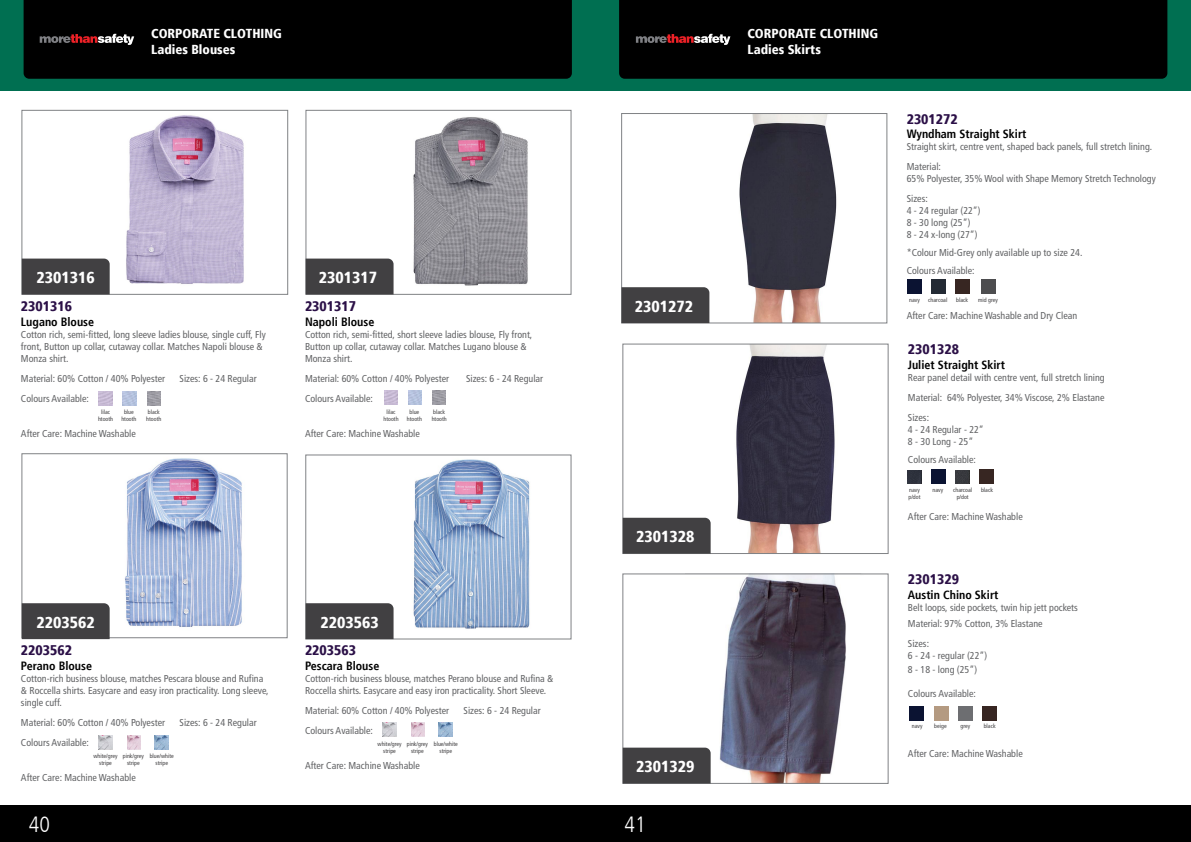
<style>
.page{position:relative;width:1191px;height:842px;background:#fff}
.page>*{position:absolute;margin:0;border:0;box-sizing:border-box;transform-origin:0 0}
.t1{font:300 condensed 22px "Frutiger LT";color:#fff}
.t2{font:900 condensed 16px "Frutiger";color:#fff}
.t3{font:900 condensed 14px "Frutiger";color:#2b1047}
.t4{font:900 condensed 13px/15.6px "Frutiger";color:#fff}
.t5{font:700 condensed 12px "Frutiger";color:#000}
.t6{font:condensed 10px/12px "Frutiger LT";color:#636466}
.t7{font:condensed 6px/7px "Frutiger LT";color:#414042;text-align:center}
</style>
<div class="page">
<div style="left:0;top:0;width:1191px;height:91px;background:#006f51"></div>
<div style="left:24px;top:0;width:548px;height:79px;background:#000"></div>
<div style="left:619px;top:0;width:548px;height:79px;background:#000"></div>
<div style="left:0;top:805px;width:1191px;height:37px;background:#000"></div>
<svg style="left:40px;top:34px;width:94px;height:11px"></svg>
<svg style="left:636px;top:34px;width:94px;height:11px"></svg>
<img style="left:413px;top:459px;width:117px;height:170px">
<img style="left:413px;top:117px;width:115px;height:169px">
<div style="left:306px;top:110px;width:265px;height:184px;border:1px solid #808285"></div>
<img style="left:126px;top:115px;width:118px;height:169px">
<div style="left:22px;top:110px;width:266px;height:184px;border:1px solid #808285"></div>
<div style="left:306px;top:259px;width:87px;height:35px;background:#414042"></div>
<img style="left:147px;top:391px;width:13px;height:14px">
<img style="left:123px;top:391px;width:13px;height:14px">
<img style="left:99px;top:391px;width:13px;height:14px">
<img style="left:432px;top:391px;width:14px;height:14px">
<img style="left:408px;top:391px;width:14px;height:14px">
<img style="left:384px;top:391px;width:13px;height:14px">
<img style="left:125px;top:458px;width:117px;height:169px">
<div style="left:22px;top:603px;width:88px;height:36px;background:#414042"></div>
<div style="left:306px;top:603px;width:87px;height:36px;background:#414042"></div>
<div style="left:22px;top:259px;width:88px;height:35px;background:#414042"></div>
<img style="left:155px;top:735px;width:14px;height:14px">
<img style="left:127px;top:735px;width:14px;height:14px">
<img style="left:98px;top:735px;width:14px;height:14px">
<img style="left:439px;top:723px;width:14px;height:14px">
<img style="left:411px;top:723px;width:14px;height:14px">
<img style="left:382px;top:723px;width:14px;height:14px">
<img style="left:685px;top:576px;width:161px;height:205px">
<div style="left:623px;top:748px;width:87px;height:35px;background:#414042"></div>
<img style="left:666px;top:346px;width:169px;height:206px">
<div style="left:623px;top:344px;width:265px;height:210px;border:1px solid #808285"></div>
<div style="left:623px;top:518px;width:87px;height:36px;background:#414042"></div>
<img style="left:709px;top:115px;width:128px;height:206px">
<div style="left:621px;top:113px;width:266px;height:210px;border:1px solid #808285"></div>
<div style="left:621px;top:287px;width:88px;height:36px;background:#414042"></div>
<div style="left:958px;top:706px;width:14px;height:14px;background:#6d6e71"></div>
<div style="left:934px;top:706px;width:14px;height:14px;background:#b49a81"></div>
<div style="left:910px;top:706px;width:14px;height:14px;background:#0b1332"></div>
<div style="left:982px;top:706px;width:14px;height:14px;background:#372622"></div>
<div style="left:955px;top:279px;width:14px;height:14px;background:#372622"></div>
<div style="left:931px;top:279px;width:14px;height:14px;background:#232a34"></div>
<div style="left:907px;top:279px;width:14px;height:14px;background:#0b1332"></div>
<div style="left:981px;top:279px;width:14px;height:14px;background:#4d4d4f"></div>
<img style="left:955px;top:470px;width:14px;height:14px">
<div style="left:931px;top:470px;width:14px;height:14px;background:#0b1332"></div>
<img style="left:907px;top:470px;width:14px;height:14px">
<div style="left:979px;top:470px;width:15px;height:14px;background:#372622"></div>
<h3 class="t4" style="left:151px;top:26px;width:132px">CORPORATE CLOTHING<br>Ladies Blouses</h3>
<h3 class="t4" style="left:747px;top:26px;width:132px">CORPORATE CLOTHING<br>Ladies Skirts</h3>
<h2 class="t2" style="left:37px;top:268px;width:60px">2301316</h2>
<h2 class="t2" style="left:319px;top:268px;width:60px">2301317</h2>
<h3 class="t3" style="left:21px;top:298px;width:52px">2301316</h3>
<p class="t5" style="left:21px;top:314px;width:75px">Lugano Blouse</p>
<p class="t6" style="left:21px;top:328px;width:246px">Cotton rich, semi-fitted, long sleeve ladies blouse, single cuff, Fly front, Button up collar, cutaway collar. Matches Napoli blouse &amp;<br>Monza shirt.</p>
<p class="t6" style="left:21px;top:372px;width:146px">Material: 60% Cotton / 40% Polyester</p>
<p class="t6" style="left:179px;top:372px;width:79px">Sizes: 6 - 24 Regular</p>
<p class="t6" style="left:21px;top:392px;width:69px">Colours Available:</p>
<p class="t6" style="left:21px;top:427px;width:116px">After Care: Machine Washable</p>
<h3 class="t3" style="left:305px;top:298px;width:52px">2301317</h3>
<p class="t5" style="left:305px;top:314px;width:71px">Napoli Blouse</p>
<p class="t6" style="left:305px;top:328px;width:229px">Cotton rich, semi-fitted, short sleeve ladies blouse, Fly front,<br>Button up collar, cutaway collar. Matches Lugano blouse &amp;<br>Monza shirt.</p>
<p class="t6" style="left:305px;top:372px;width:146px">Material: 60% Cotton / 40% Polyester</p>
<p class="t6" style="left:466px;top:372px;width:79px">Sizes: 6 - 24 Regular</p>
<p class="t6" style="left:305px;top:392px;width:69px">Colours Available:</p>
<p class="t6" style="left:305px;top:427px;width:116px">After Care: Machine Washable</p>
<p class="t7" style="left:98px;top:408px;width:17px">lilac htooth</p>
<p class="t7" style="left:407px;top:408px;width:17px">blue htooth</p>
<p class="t7" style="left:432px;top:408px;width:17px;text-align:left">black htooth</p>
<p class="t7" style="left:383px;top:408px;width:17px">lilac htooth</p>
<p class="t7" style="left:121px;top:408px;width:17px">blue htooth</p>
<p class="t7" style="left:146px;top:408px;width:17px;text-align:left">black htooth</p>
<h2 class="t2" style="left:37px;top:612px;width:60px">2203562</h2>
<h2 class="t2" style="left:320px;top:612px;width:60px">2203563</h2>
<h3 class="t3" style="left:21px;top:642px;width:52px">2203562</h3>
<p class="t5" style="left:21px;top:658px;width:73px">Perano Blouse</p>
<p class="t6" style="left:21px;top:672px;width:249px">Cotton-rich business blouse, matches Pescara blouse and Rufina &amp; Roccella shirts. Easycare and easy iron practicality. Long sleeve, single cuff.</p>
<p class="t6" style="left:21px;top:716px;width:146px">Material: 60% Cotton / 40% Polyester</p>
<p class="t6" style="left:179px;top:716px;width:79px">Sizes: 6 - 24 Regular</p>
<p class="t6" style="left:21px;top:736px;width:69px">Colours Available:</p>
<p class="t6" style="left:21px;top:771px;width:116px">After Care: Machine Washable</p>
<p class="t7" style="left:93px;top:753px;width:26px">white/grey stripe</p>
<p class="t7" style="left:123px;top:753px;width:23px">pink/grey stripe</p>
<p class="t7" style="left:150px;top:753px;width:26px">blue/white stripe</p>
<h3 class="t3" style="left:305px;top:642px;width:52px">2203563</h3>
<p class="t5" style="left:305px;top:658px;width:76px">Pescara Blouse</p>
<p class="t6" style="left:305px;top:672px;width:250px">Cotton-rich business blouse, matches Perano blouse and Rufina &amp;<br>Roccella shirts. Easycare and easy iron practicality. Short Sleeve.</p>
<p class="t6" style="left:305px;top:704px;width:146px">Material: 60% Cotton / 40% Polyester</p>
<p class="t6" style="left:463px;top:704px;width:79px">Sizes: 6 - 24 Regular</p>
<p class="t6" style="left:305px;top:724px;width:69px">Colours Available:</p>
<p class="t6" style="left:305px;top:759px;width:116px">After Care: Machine Washable</p>
<p class="t7" style="left:377px;top:740px;width:26px">white/grey stripe</p>
<p class="t7" style="left:407px;top:740px;width:23px">pink/grey stripe</p>
<p class="t7" style="left:434px;top:740px;width:26px">blue/white stripe</p>
<h2 class="t2" style="left:635px;top:297px;width:60px">2301272</h2>
<h2 class="t2" style="left:636px;top:527px;width:60px">2301328</h2>
<h2 class="t2" style="left:636px;top:757px;width:60px">2301329</h2>
<h1 class="t1" style="left:29px;top:811px;width:23px">40</h1>
<h1 class="t1" style="left:624px;top:811px;width:23px">41</h1>
<h3 class="t3" style="left:906px;top:111px;width:52px">2301272</h3>
<p class="t5" style="left:906px;top:127px;width:121px">Wyndham Straight Skirt</p>
<p class="t6" style="left:906px;top:137px;width:247px;line-height:20px">Straight skirt, centre vent, shaped back panels, full stretch lining.<br>Material:</p>
<p class="t6" style="left:906px;top:169px;width:250px;line-height:20px">65% Polyester, 35% Wool with Shape Memory Stretch Technology<br>Sizes:</p>
<p class="t6" style="left:906px;top:205px;width:75px">4 - 24 regular (22”)<br>8 - 30 long (25”)<br>8 - 24 x-long (27”)</p>
<p class="t6" style="left:906px;top:244px;width:177px;line-height:18px">*Colour Mid-Grey only available up to size 24.<br>Colours Available:</p>
<p class="t6" style="left:906px;top:310px;width:172px">After Care: Machine Washable and Dry Clean</p>
<p class="t7" style="left:909px;top:297px;width:12px">navy</p>
<p class="t7" style="left:928px;top:297px;width:21px">charcoal</p>
<p class="t7" style="left:956px;top:297px;width:13px">black</p>
<p class="t7" style="left:978px;top:297px;width:21px">mid grey</p>
<h3 class="t3" style="left:908px;top:341px;width:52px">2301328</h3>
<p class="t5" style="left:908px;top:358px;width:98px">Juliet Straight Skirt</p>
<p class="t6" style="left:908px;top:367px;width:198px;line-height:20px;text-align:justify">Rear panel detail with centre vent, full stretch lining Material: 64% Polyester, 34% Viscose, 2% Elastane Sizes:</p>
<p class="t6" style="left:908px;top:423px;width:77px">4 - 24 Regular - 22”<br>8 - 30 Long - 25”</p>
<p class="t6" style="left:908px;top:453px;width:69px">Colours Available:</p>
<p class="t7" style="left:908px;top:487px;width:13px;text-align:left">navy p/dot</p>
<p class="t7" style="left:932px;top:487px;width:12px">navy</p>
<p class="t7" style="left:953px;top:487px;width:21px">charcoal</p>
<p class="t7" style="left:981px;top:487px;width:13px">black</p>
<p class="t7" style="left:956px;top:494px;width:13px">p/dot</p>
<p class="t6" style="left:908px;top:510px;width:116px">After Care: Machine Washable</p>
<h3 class="t3" style="left:908px;top:571px;width:52px">2301329</h3>
<p class="t5" style="left:908px;top:587px;width:92px">Austin Chino Skirt</p>
<p class="t6" style="left:908px;top:599px;width:171px;line-height:16px">Belt loops, side pockets, twin hip jett pockets<br>Material: 97% Cotton, 3% Elastane</p>
<p class="t6" style="left:908px;top:637px;width:81px">Sizes:<br>6 - 24 - regular (22”)</p>
<p class="t6" style="left:908px;top:663px;width:71px">8 - 18 - long (25”)</p>
<p class="t6" style="left:908px;top:687px;width:69px">Colours Available:</p>
<p class="t7" style="left:911px;top:723px;width:12px">navy</p>
<p class="t7" style="left:934px;top:723px;width:14px">beige</p>
<p class="t7" style="left:960px;top:723px;width:11px">grey</p>
<p class="t7" style="left:983px;top:723px;width:13px">black</p>
<p class="t6" style="left:908px;top:747px;width:116px">After Care: Machine Washable</p>
</div>
